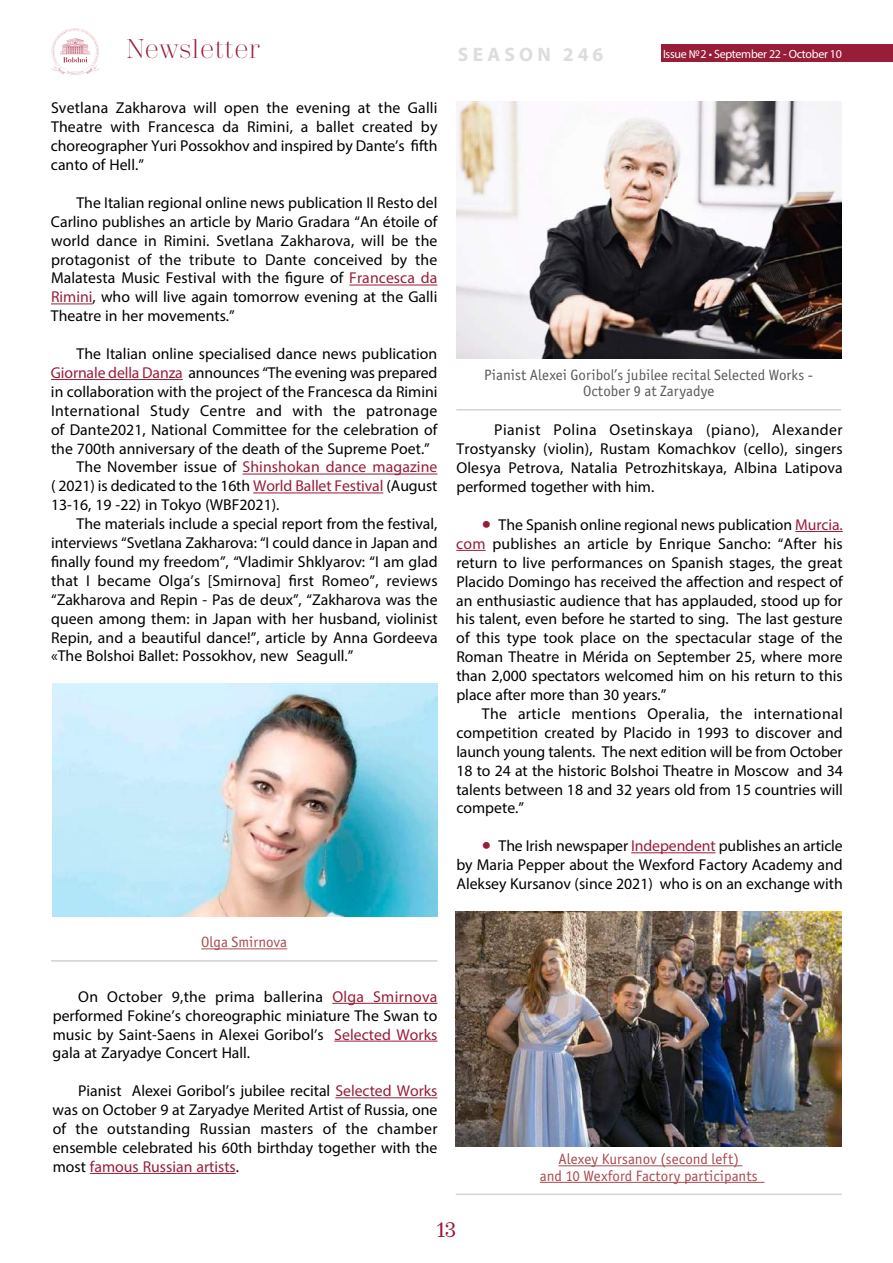
<style>
.page{position:relative;width:893px;height:1263px;background:#fff}
.page>*{position:absolute;margin:0;border:0;box-sizing:border-box;transform-origin:0 0}
.t1{font:300 27px "Trivia Serif";color:#981d39}
.t2{font:21px "Trivia Serif 10 Demo";color:#981d39}
.t3{font:700 19.5px "Myriad Pro";letter-spacing:.22em;color:#dcddde}
.t4{font:15.75px/18.9px "Myriad Pro";color:#000;text-align:justify}
.t5{font:15.75px "Myriad Pro";letter-spacing:.02em;color:#000}
.t6{font:15.75px "Myriad Pro";letter-spacing:.005em;color:#981d39}
.t7{font:15px/16.5px "Officina Sans Book ITC";color:#a84a51;text-align:center}
.t8{font:15px/16.5px "Officina Sans Book ITC";color:#58595b;text-align:center}
.t9{font:12px "Myriad Pro";letter-spacing:-.025em;color:#fff}
.s1{color:#981d39}
.s2{color:#000}
.s3{font-size:33px;color:#981d39}
</style>
<div class="page">
<div style="left:661px;top:45px;width:232px;height:17px;background:#981d39"></div>
<svg style="left:51px;top:28px;width:49px;height:47px"></svg>
<hr style="left:349px;top:285px;width:88px;height:1px;background:#981d39">
<hr style="left:51px;top:303px;width:42px;height:1px;background:#981d39">
<hr style="left:51px;top:379px;width:132px;height:1px;background:#981d39">
<hr style="left:242px;top:474px;width:195px;height:1px;background:#981d39">
<hr style="left:253px;top:492px;width:130px;height:1px;background:#981d39">
<img style="left:52px;top:684px;width:385px;height:232px">
<hr style="left:51px;top:960px;width:386px;height:2px;background:#d1d3d4">
<hr style="left:201px;top:948px;width:86px;height:1px;background:#a84a51">
<img style="left:456px;top:101px;width:385px;height:258px">
<hr style="left:456px;top:409px;width:385px;height:1px;background:#d1d3d4">
<hr style="left:332px;top:1003px;width:105px;height:1px;background:#981d39">
<hr style="left:334px;top:1041px;width:103px;height:1px;background:#981d39">
<hr style="left:335px;top:1097px;width:102px;height:1px;background:#981d39">
<hr style="left:90px;top:1173px;width:146px;height:1px;background:#981d39">
<hr style="left:795px;top:531px;width:48px;height:1px;background:#981d39">
<hr style="left:456px;top:550px;width:30px;height:1px;background:#981d39">
<hr style="left:631px;top:852px;width:84px;height:1px;background:#981d39">
<img style="left:456px;top:912px;width:386px;height:234px">
<hr style="left:558px;top:1165px;width:184px;height:1px;background:#a84a51">
<hr style="left:456px;top:1193px;width:386px;height:2px;background:#d1d3d4">
<hr style="left:540px;top:1182px;width:224px;height:1px;background:#a84a51">
<h1 class="t1" style="left:126px;top:35px;width:135px">Newsletter</h1>
<p class="t9" style="left:663px;top:46px;width:180px">Issue №2 • September 22 - October 10</p>
<p class="t3" style="left:458px;top:41px;width:147px">SEASON 246</p>
<p class="t4" style="left:51px;top:98px;width:388px">Svetlana Zakharova will open the evening at the Galli Theatre with Francesca da Rimini, a ballet created by choreographer Yuri Possokhov and inspired by Dante’s fifth canto of Hell.”</p>
<p class="t4" style="left:51px;top:193px;width:388px;text-indent:26px">The Italian regional online news publication Il Resto del Carlino publishes an article by Mario Gradara “An étoile of world dance in Rimini. Svetlana Zakharova, will be the protagonist of the tribute to Dante conceived by the Malatesta Music Festival with the figure of <span class="s1">Francesca da Rimini</span>, who will live again tomorrow evening at the Galli Theatre in her movements.”</p>
<p class="t4" style="left:76px;top:344px;width:362px">The Italian online specialised dance news publication</p>
<p class="t4" style="left:51px;top:363px;width:388px"><span class="s1">Giornale della Danza</span> announces “The evening was prepared</p>
<p class="t4" style="left:51px;top:382px;width:388px">in collaboration with the project of the Francesca da Rimini</p>
<p class="t5" style="left:51px;top:401px;width:388px">International Study Centre and with the patronage</p>
<p class="t4" style="left:51px;top:420px;width:388px">of Dante2021, National Committee for the celebration of</p>
<p class="t4" style="left:51px;top:439px;width:380px">the 700th anniversary of the death of the Supreme Poet.”</p>
<p class="t6" style="left:77px;top:457px;width:362px"><span class="s2">The November issue of</span> Shinshokan dance magazine</p>
<p class="t4" style="left:51px;top:476px;width:388px">( 2021) is dedicated to the 16th <span class="s1">World Ballet Festival</span> (August</p>
<p class="t4" style="left:51px;top:495px;width:230px">13-16, 19 -22) in Tokyo (WBF2021).</p>
<p class="t4" style="left:77px;top:514px;width:362px">The materials include a special report from the festival,</p>
<p class="t4" style="left:51px;top:533px;width:388px">interviews “Svetlana Zakharova: “I could dance in Japan and</p>
<p class="t4" style="left:51px;top:552px;width:388px">finally found my freedom”, “Vladimir Shklyarov: “I am glad</p>
<p class="t4" style="left:51px;top:571px;width:388px">that I became Olga’s [Smirnova] first Romeo”, reviews</p>
<p class="t4" style="left:51px;top:590px;width:388px">“Zakharova and Repin - Pas de deux”, “Zakharova was the</p>
<p class="t4" style="left:51px;top:609px;width:388px">queen among them: in Japan with her husband, violinist</p>
<p class="t4" style="left:51px;top:628px;width:388px">Repin, and a beautiful dance!”, article by Anna Gordeeva</p>
<p class="t4" style="left:51px;top:646px;width:304px">«The Bolshoi Ballet: Possokhov, new Seagull.”</p>
<p class="t7" style="left:201px;top:934px;width:87px">Olga Smirnova</p>
<p class="t4" style="left:53px;top:987px;width:386px;text-indent:26px">On October 9,the prima ballerina <span class="s1">Olga Smirnova </span>performed Fokine’s choreographic miniature The Swan to music by Saint-Saens in Alexei Goribol’s <span class="s1">Selected Works </span>gala at Zaryadye Concert Hall.</p>
<p class="t4" style="left:53px;top:1081px;width:386px;text-indent:25px">Pianist Alexei Goribol’s jubilee recital <span class="s1">Selected Works </span>was on October 9 at Zaryadye Merited Artist of Russia, one of the outstanding Russian masters of the chamber ensemble celebrated his 60th birthday together with the most <span class="s1">famous Russian artists</span>.</p>
<p class="t8" style="left:484px;top:367px;width:330px">Pianist Alexei Goribol’s jubilee recital Selected Works -<br>October 9 at Zaryadye</p>
<p class="t4" style="left:456px;top:420px;width:388px;text-indent:38px">Pianist Polina Osetinskaya (piano), Alexander Trostyansky (violin), Rustam Komachkov (cello), singers Olesya Petrova, Natalia Petrozhitskaya, Albina Latipova performed together with him.</p>
<p class="t4" style="left:456px;top:515px;width:388px;text-indent:26px"><span class="s3">•</span> The Spanish online regional news publication <span class="s1">Murcia. com</span> publishes an article by Enrique Sancho: “After his return to live performances on Spanish stages, the great Placido Domingo has received the affection and respect of an enthusiastic audience that has applauded, stood up for his talent, even before he started to sing. The last gesture of this type took place on the spectacular stage of the Roman Theatre in Mérida on September 25, where more than 2,000 spectators welcomed him on his return to this place after more than 30 years.”</p>
<p class="t4" style="left:456px;top:704px;width:388px;text-indent:25px">The article mentions Operalia, the international competition created by Placido in 1993 to discover and launch young talents. The next edition will be from October 18 to 24 at the historic Bolshoi Theatre in Moscow and 34 talents between 18 and 32 years old from 15 countries will compete.”</p>
<p class="t4" style="left:456px;top:836px;width:388px;text-indent:26px"><span class="s3">•</span> The Irish newspaper <span class="s1">Independent</span> publishes an article by Maria Pepper about the Wexford Factory Academy and Aleksey Kursanov (since 2021) who is on an exchange with</p>
<p class="t7" style="left:540px;top:1151px;width:219px">Alexey Kursanov (second left)<br>and 10 Wexford Factory participants</p>
<h2 class="t2" style="left:437px;top:1217px;width:20px">13</h2>
</div>
